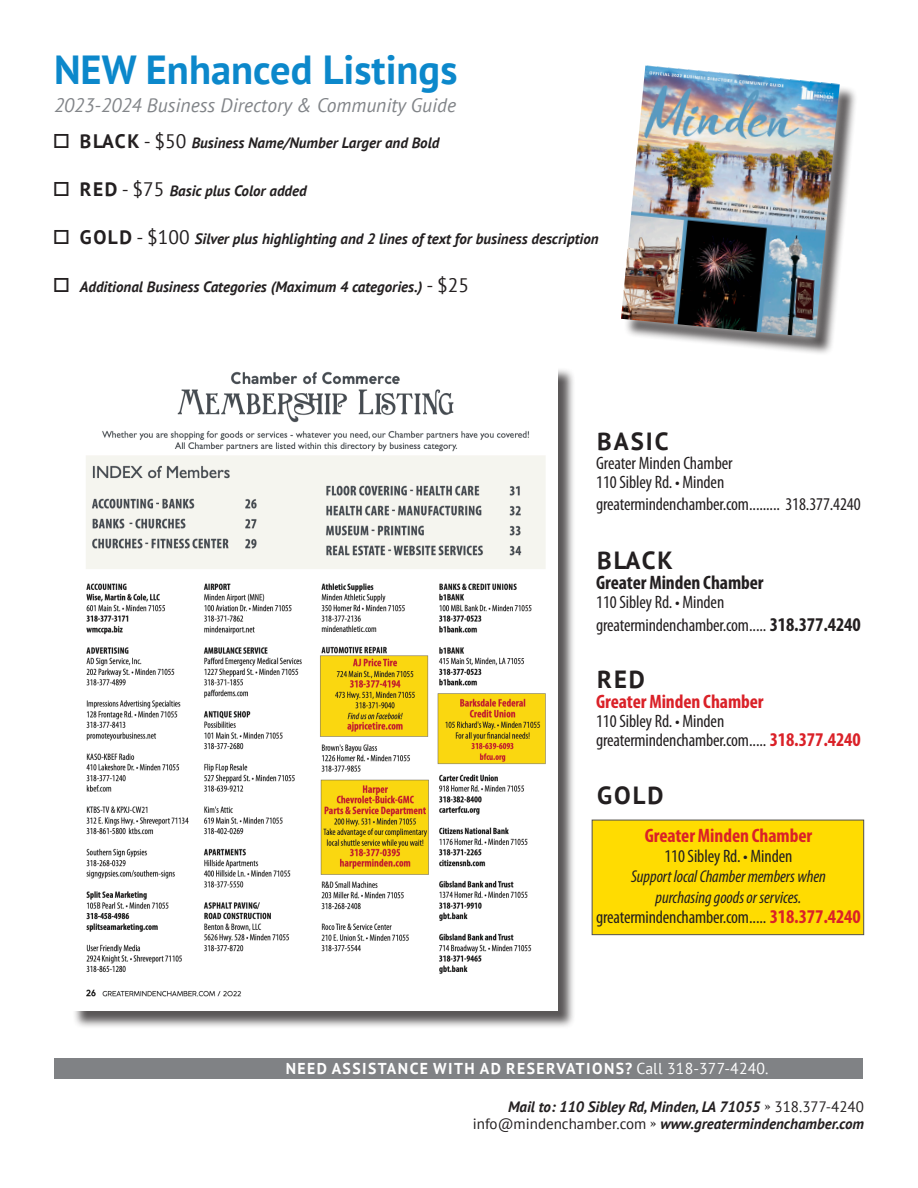
<style>
.page{position:relative;width:918px;height:1188px;background:#fff}
.page>*{position:absolute;margin:0;border:0;box-sizing:border-box;transform-origin:0 0}
.t1{font:700 40.5px "PT Sans";color:#0c88cb}
.t2{font:700 24.75px "PT Sans";letter-spacing:.08em;color:#231f20}
.t3{font:italic 19.5px "PT Sans";color:#818488}
.t4{font:700 condensed 19.5px "Myriad Pro";letter-spacing:-.005em;color:#da2128}
.t5{font:700 condensed 19.5px "Myriad Pro";letter-spacing:-.005em;color:#231f20}
.t6{font:condensed 18px "Myriad Pro";letter-spacing:-.01em;color:#231f20}
.t7{font:italic condensed 17.1px "Myriad Pro";letter-spacing:-.005em;color:#231f20}
.t8{font:700 15.75px "PT Sans";letter-spacing:.09em;color:#fff}
.t9{font:italic 700 15px "PT Sans";color:#231f20}
.s1{font-style:normal;font-size:19.5px}
.s2{font-weight:400;font-style:normal;font-size:19.5px}
.s3{font-weight:700;font-size:19.5px}
.s4{font-weight:700;font-size:19.5px;color:#da2128}
.s5{font-weight:400}
.s6{font-family:"Adobe Caslon Pro";font-weight:400;font-style:normal}
.s7{font-weight:400;font-style:normal}
</style>
<div class="page">
<div style="left:592px;top:820px;width:272px;height:115px;background:#ffdc01;border:1px solid #524f4a"></div>
<div style="left:54px;top:1058px;width:809px;height:21px;background:#808285"></div>
<div style="left:624px;top:68px;width:234px;height:287px;background:#231f20;opacity:.75"></div>
<svg style="left:624px;top:68px;width:226px;height:280px"></svg>
<img style="left:621px;top:65px;width:219px;height:273px">
<div style="left:72px;top:367px;width:504px;height:662px;background:#231f20;opacity:.75"></div>
<img style="left:72px;top:367px;width:485px;height:643px">
<p class="t1" style="left:54px;top:43px;width:405px">NEW Enhanced Listings</p>
<p class="t3" style="left:54px;top:92px;width:404px">2023-2024 Business Directory &amp; Community Guide</p>
<p class="t9" style="left:53px;top:133px;width:388px">□ <span class="s1">BLACK</span> <span class="s2">- $50</span> Business Name/Number Larger and Bold</p>
<p class="t9" style="left:53px;top:181px;width:255px">□ <span class="s1">RED</span> <span class="s2">- $75</span> Basic plus Color added</p>
<p class="t9" style="left:53px;top:229px;width:547px">□ <span class="s1">GOLD</span> <span class="s2">- $100</span> Silver plus highlighting and 2 lines of text for business description</p>
<p class="t9" style="left:53px;top:277px;width:418px">□ Additional Business Categories (Maximum 4 categories.) <span class="s2">- $25</span></p>
<p class="t2" style="left:597px;top:424px;width:73px">BASIC</p>
<p class="t6" style="left:596px;top:452px;width:138px">Greater Minden Chamber</p>
<p class="t6" style="left:596px;top:471px;width:130px">110 Sibley Rd. • Minden</p>
<p class="t6" style="left:596px;top:493px;width:266px">greatermindenchamber.com......... 318.377.4240</p>
<p class="t2" style="left:597px;top:544px;width:77px">BLACK</p>
<p class="t5" style="left:596px;top:570px;width:169px">Greater Minden Chamber</p>
<p class="t6" style="left:596px;top:591px;width:130px">110 Sibley Rd. • Minden</p>
<p class="t6" style="left:596px;top:614px;width:266px">greatermindenchamber.com..... <span class="s3">318.377.4240</span></p>
<p class="t2" style="left:597px;top:663px;width:49px">RED</p>
<p class="t4" style="left:596px;top:689px;width:169px">Greater Minden Chamber</p>
<p class="t6" style="left:596px;top:710px;width:130px">110 Sibley Rd. • Minden</p>
<p class="t6" style="left:596px;top:730px;width:266px">greatermindenchamber.com..... <span class="s4">318.377.4240</span></p>
<p class="t2" style="left:597px;top:778px;width:68px">GOLD</p>
<p class="t4" style="left:645px;top:824px;width:169px">Greater Minden Chamber</p>
<p class="t6" style="left:664px;top:845px;width:130px">110 Sibley Rd. • Minden</p>
<p class="t7" style="left:631px;top:867px;width:196px">Support local Chamber members when</p>
<p class="t7" style="left:656px;top:887px;width:147px">purchasing goods or services.</p>
<p class="t6" style="left:596px;top:906px;width:266px">greatermindenchamber.com..... <span class="s4">318.377.4240</span></p>
<p class="t8" style="left:286px;top:1058px;width:484px">NEED ASSISTANCE WITH AD RESERVATIONS? <span class="s5">Call 318-377-4240.</span></p>
<p class="t9" style="left:508px;top:1097px;width:357px">Mail to: 110 Sibley Rd, Minden, LA 71055 <span class="s6">»</span> <span class="s7">318.377-4240</span></p>
<p class="t9" style="left:473px;top:1113px;width:393px"><span class="s7">info@mindenchamber.com</span> <span class="s6">»</span> www.greatermindenchamber.com</p>
</div>
